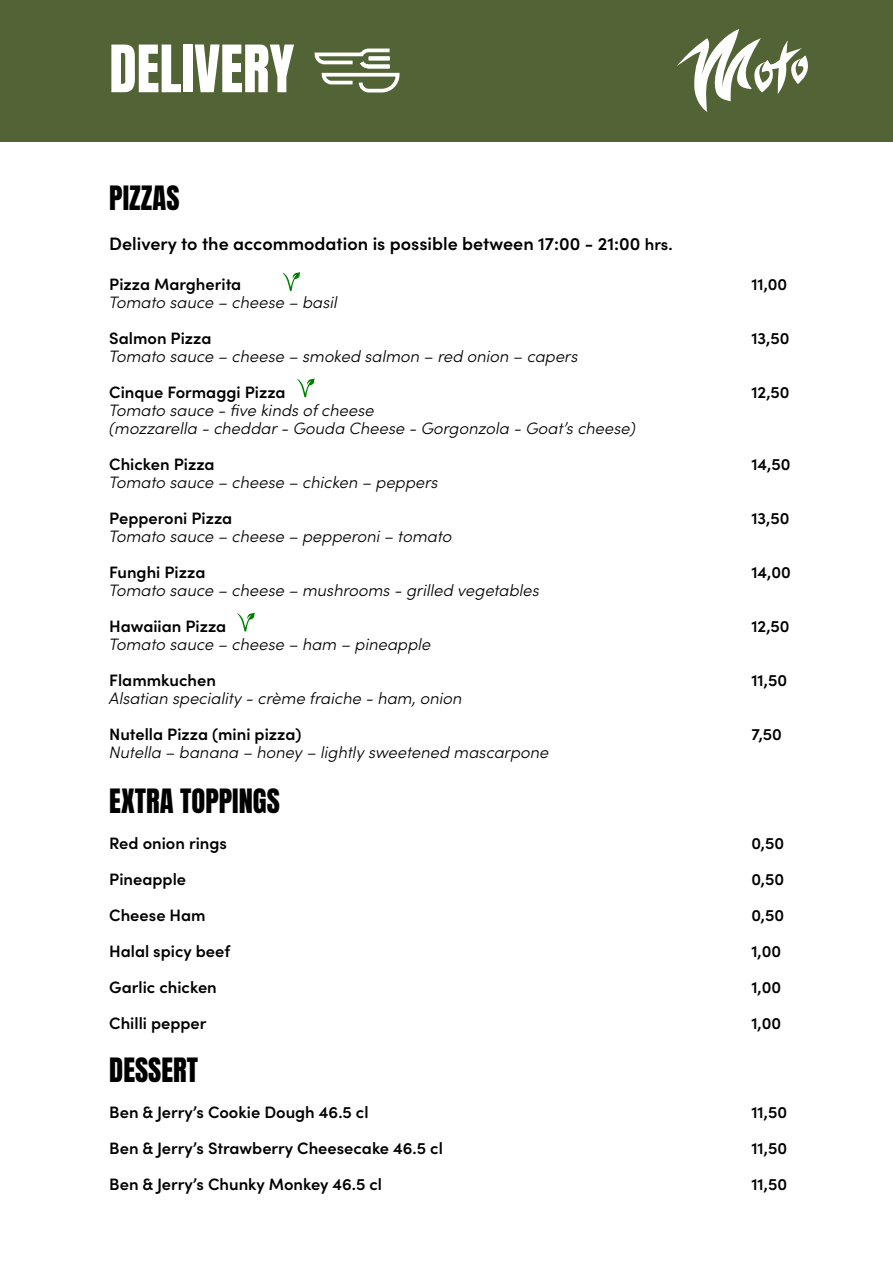
<style>
.page{position:relative;width:893px;height:1263px;background:#fff}
.page>*{position:absolute;margin:0;border:0;box-sizing:border-box;transform-origin:0 0}
.t1{font:55.5px "Anton";color:#fff}
.Kopje{font:28.5px "Anton";color:#000001}
.t2{font:600 18px "Sofia Pro";color:#000001}
.Omschrijving{font:italic 300 16.5px "Sofia Pro";color:#000001}
.Gerecht{font:600 16.5px "Sofia Pro";color:#000001}
.s1{font-size:16.5px}
</style>
<div class="page">
<div style="left:0;top:0;width:893px;height:141px;background:#526435"></div>
<svg style="left:314px;top:48px;width:86px;height:45px"></svg>
<svg style="left:282px;top:272px;width:18px;height:19px"></svg>
<svg style="left:677px;top:29px;width:131px;height:83px"></svg>
<svg style="left:297px;top:378px;width:18px;height:19px"></svg>
<svg style="left:237px;top:613px;width:18px;height:18px"></svg>
<p class="t1" style="left:109px;top:41px;width:186px">DELIVERY</p>
<p class="Kopje" style="left:109px;top:184px;width:72px">PIZZAS</p>
<p class="t2" style="left:109px;top:230px;width:565px">Delivery to the accommodation is possible between 17:00 - 21:00 <span class="s1">hrs.</span></p>
<p class="Gerecht" style="left:109px;top:271px;width:133px">Pizza Margherita</p>
<p class="Gerecht" style="left:751px;top:271px;width:38px">11,00</p>
<p class="Omschrijving" style="left:109px;top:290px;width:230px">Tomato sauce – cheese – basil</p>
<p class="Gerecht" style="left:109px;top:325px;width:104px">Salmon Pizza</p>
<p class="Gerecht" style="left:751px;top:325px;width:40px">13,50</p>
<p class="Omschrijving" style="left:109px;top:344px;width:470px">Tomato sauce – cheese – smoked salmon – red onion – capers</p>
<p class="Gerecht" style="left:109px;top:379px;width:178px">Cinque Formaggi Pizza</p>
<p class="Gerecht" style="left:751px;top:379px;width:40px">12,50</p>
<p class="Omschrijving" style="left:109px;top:398px;width:267px">Tomato sauce - five kinds of cheese</p>
<p class="Omschrijving" style="left:109px;top:416px;width:528px">(mozzarella - cheddar - Gouda Cheese - Gorgonzola - Goat’s cheese)</p>
<p class="Gerecht" style="left:109px;top:451px;width:107px">Chicken Pizza</p>
<p class="Gerecht" style="left:751px;top:451px;width:41px">14,50</p>
<p class="Omschrijving" style="left:109px;top:470px;width:331px">Tomato sauce – cheese – chicken – peppers</p>
<p class="Gerecht" style="left:109px;top:505px;width:125px">Pepperoni Pizza</p>
<p class="Gerecht" style="left:751px;top:505px;width:40px">13,50</p>
<p class="Omschrijving" style="left:109px;top:524px;width:344px">Tomato sauce – cheese – pepperoni – tomato</p>
<p class="Gerecht" style="left:109px;top:559px;width:98px">Funghi Pizza</p>
<p class="Gerecht" style="left:751px;top:559px;width:41px">14,00</p>
<p class="Omschrijving" style="left:109px;top:578px;width:432px">Tomato sauce – cheese – mushrooms - grilled vegetables</p>
<p class="Gerecht" style="left:109px;top:613px;width:119px">Hawaiian Pizza</p>
<p class="Gerecht" style="left:751px;top:613px;width:40px">12,50</p>
<p class="Omschrijving" style="left:109px;top:632px;width:323px">Tomato sauce – cheese – ham – pineapple</p>
<p class="Gerecht" style="left:109px;top:667px;width:108px">Flammkuchen</p>
<p class="Gerecht" style="left:751px;top:667px;width:37px">11,50</p>
<p class="Omschrijving" style="left:109px;top:686px;width:354px">Alsatian speciality - crème fraiche - ham, onion</p>
<p class="Gerecht" style="left:109px;top:721px;width:194px">Nutella Pizza (mini pizza)</p>
<p class="Gerecht" style="left:751px;top:721px;width:32px">7,50</p>
<p class="Omschrijving" style="left:109px;top:740px;width:441px">Nutella – banana – honey – lightly sweetened mascarpone</p>
<p class="Kopje" style="left:109px;top:787px;width:172px">EXTRA TOPPINGS</p>
<p class="Gerecht" style="left:109px;top:831px;width:119px">Red onion rings</p>
<p class="Gerecht" style="left:751px;top:831px;width:34px">0,50</p>
<p class="Gerecht" style="left:109px;top:867px;width:78px">Pineapple</p>
<p class="Gerecht" style="left:751px;top:867px;width:34px">0,50</p>
<p class="Gerecht" style="left:109px;top:903px;width:98px">Cheese Ham</p>
<p class="Gerecht" style="left:751px;top:903px;width:34px">0,50</p>
<p class="Gerecht" style="left:109px;top:939px;width:122px">Halal spicy beef</p>
<p class="Gerecht" style="left:751px;top:939px;width:31px">1,00</p>
<p class="Gerecht" style="left:109px;top:975px;width:109px">Garlic chicken</p>
<p class="Gerecht" style="left:751px;top:975px;width:31px">1,00</p>
<p class="Gerecht" style="left:109px;top:1011px;width:99px">Chilli pepper</p>
<p class="Gerecht" style="left:751px;top:1011px;width:31px">1,00</p>
<p class="Kopje" style="left:109px;top:1055px;width:90px">DESSERT</p>
<p class="Gerecht" style="left:109px;top:1099px;width:261px">Ben &amp; Jerry’s Cookie Dough 46.5 cl</p>
<p class="Gerecht" style="left:751px;top:1099px;width:37px">11,50</p>
<p class="Gerecht" style="left:109px;top:1135px;width:335px">Ben &amp; Jerry’s Strawberry Cheesecake 46.5 cl</p>
<p class="Gerecht" style="left:751px;top:1135px;width:37px">11,50</p>
<p class="Gerecht" style="left:109px;top:1171px;width:274px">Ben &amp; Jerry’s Chunky Monkey 46.5 cl</p>
<p class="Gerecht" style="left:751px;top:1171px;width:37px">11,50</p>
</div>
